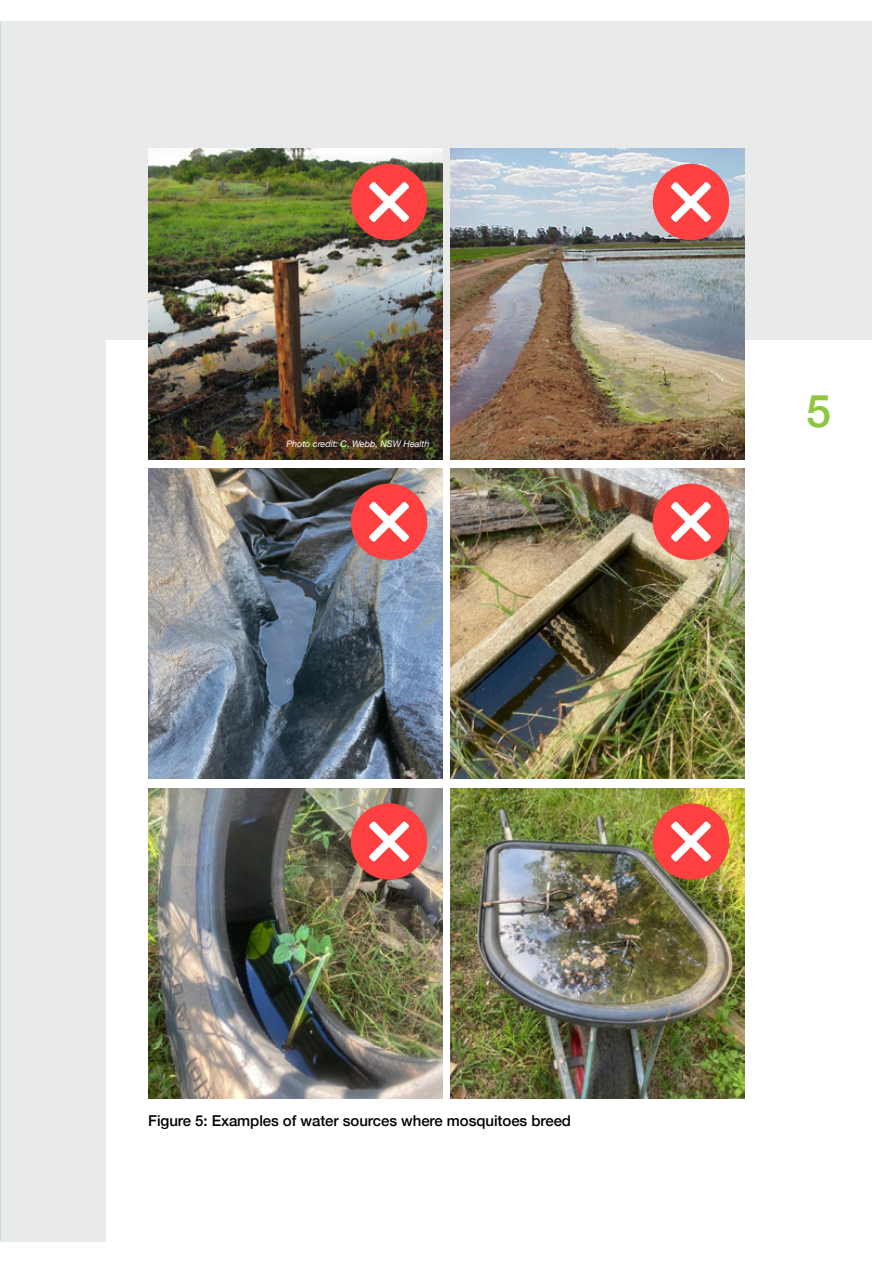
<style>
.page{position:relative;width:893px;height:1263px;background:#fff}
.page>*{position:absolute;margin:0;border:0;box-sizing:border-box;transform-origin:0 0}
.t1{font:500 45px "Helvetica Neue";color:#8dc63f}
.t2{font:500 15px "Helvetica Neue";letter-spacing:-.005em;color:#000}
.t3{font:italic 9px "Helvetica Neue";color:#fff}
</style>
<div class="page">
<div style="left:0;top:21px;width:872px;height:1221px;background:#e9eaea"></div>
<img style="left:0;top:21px;width:1px;height:1221px">
<div style="left:106px;top:340px;width:787px;height:923px;background:#fff"></div>
<img style="left:149px;top:149px;width:293px;height:310px">
<img style="left:451px;top:149px;width:293px;height:310px">
<img style="left:149px;top:468px;width:293px;height:311px">
<img style="left:451px;top:468px;width:293px;height:311px">
<img style="left:149px;top:788px;width:293px;height:311px">
<img style="left:451px;top:788px;width:293px;height:311px">
<svg style="left:351px;top:164px;width:76px;height:76px;background:#d85c55"></svg>
<svg style="left:653px;top:164px;width:76px;height:76px;background:#ed7073"></svg>
<svg style="left:351px;top:483px;width:76px;height:77px;background:#e26668"></svg>
<svg style="left:653px;top:483px;width:76px;height:77px;background:#ee6f6c"></svg>
<svg style="left:351px;top:803px;width:76px;height:77px;background:#e76965"></svg>
<img style="left:653px;top:803px;width:76px;height:77px">
<p class="t3" style="left:286px;top:437px;width:145px">Photo credit: C. Webb, NSW Health</p>
<h1 class="t1" style="left:806px;top:374px;width:27px">5</h1>
<p class="t2" style="left:148px;top:1109px;width:424px">Figure 5: Examples of water sources where mosquitoes breed</p>
</div>
